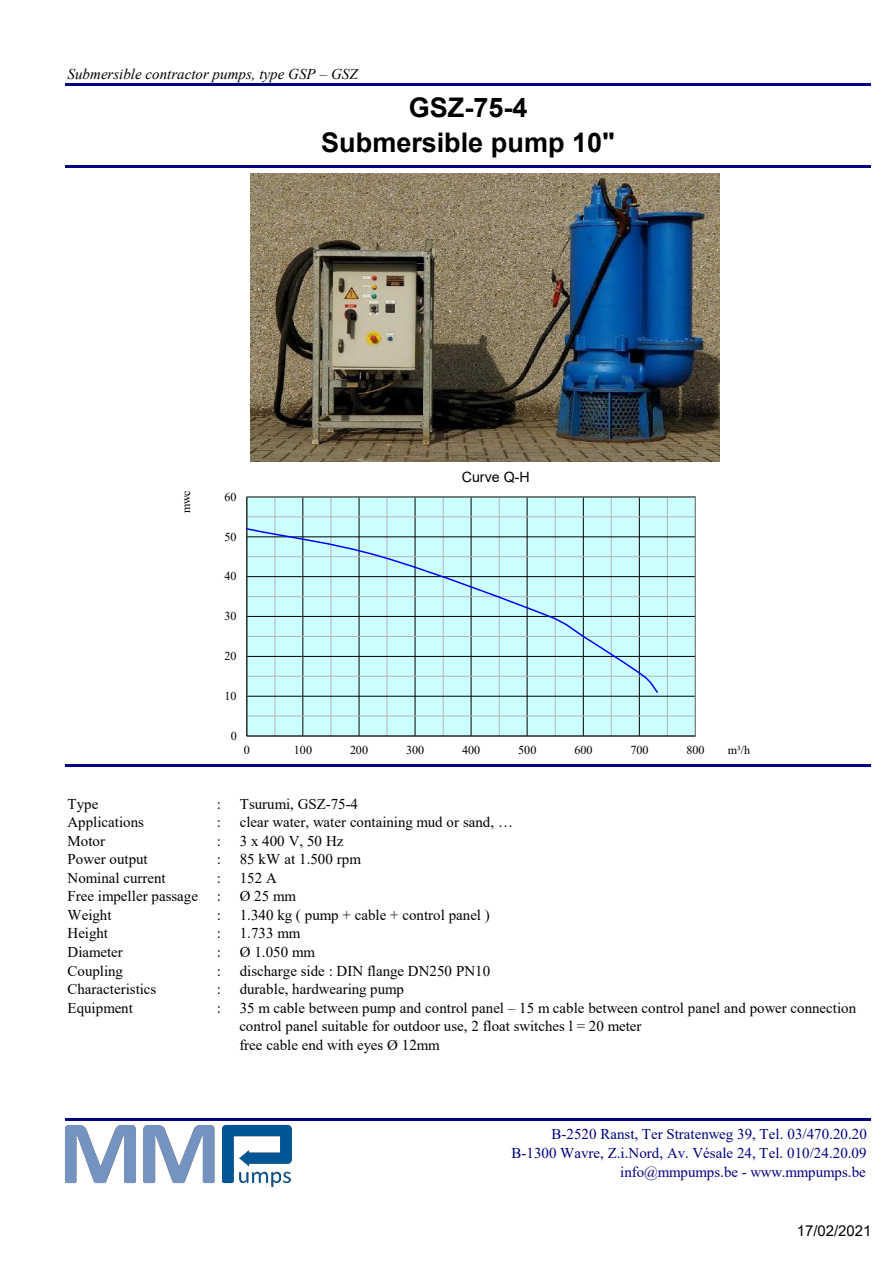
<style>
.page{position:relative;width:894px;height:1264px;background:#fff}
.page>*{position:absolute;margin:0;border:0;box-sizing:border-box;transform-origin:0 0}
.t1{font:700 27px/34.5px "Arial";color:#000;text-align:center}
.t2{font:15px/18.6px "Times New Roman";color:#000}
.t3{font:15px/19.2px "Times New Roman";color:#000080;text-align:right}
.t4{font:italic 15px "Times New Roman";color:#000}
.t5{font:15px "Arial";color:#000}
.t6{font:14.25px "Arial";color:#000}
.t7{font:12.15px "Times New Roman";color:#000}
.t8{font:12px "Times New Roman";letter-spacing:-.005em;color:#000}
</style>
<div class="page">
<hr style="left:65px;top:83px;width:805px;height:3px;background:#000080">
<hr style="left:65px;top:165px;width:805px;height:3px;background:#000080">
<hr style="left:65px;top:764px;width:805px;height:3px;background:#000080">
<hr style="left:65px;top:1118px;width:805px;height:3px;background:#000080">
<div style="left:247px;top:497px;width:448px;height:239px;background:#cff"></div>
<hr style="left:274px;top:497px;width:1px;height:239px;background:#b2b2b2">
<hr style="left:330px;top:497px;width:1px;height:239px;background:#b2b2b2">
<hr style="left:386px;top:497px;width:1px;height:239px;background:#b2b2b2">
<hr style="left:442px;top:497px;width:1px;height:239px;background:#b2b2b2">
<hr style="left:498px;top:497px;width:1px;height:239px;background:#b2b2b2">
<hr style="left:554px;top:497px;width:1px;height:239px;background:#b2b2b2">
<hr style="left:610px;top:497px;width:1px;height:239px;background:#b2b2b2">
<hr style="left:667px;top:497px;width:1px;height:239px;background:#b2b2b2">
<hr style="left:302px;top:497px;width:1px;height:239px;background:#000">
<hr style="left:358px;top:497px;width:1px;height:239px;background:#000">
<hr style="left:414px;top:497px;width:1px;height:239px;background:#000">
<hr style="left:470px;top:497px;width:1px;height:239px;background:#000">
<hr style="left:526px;top:497px;width:1px;height:239px;background:#000">
<hr style="left:582px;top:497px;width:1px;height:239px;background:#000">
<hr style="left:638px;top:497px;width:1px;height:239px;background:#000">
<hr style="left:247px;top:715px;width:448px;height:1px;background:#b2b2b2">
<hr style="left:247px;top:676px;width:448px;height:1px;background:#b2b2b2">
<hr style="left:247px;top:636px;width:448px;height:1px;background:#b2b2b2">
<hr style="left:247px;top:596px;width:448px;height:1px;background:#b2b2b2">
<hr style="left:247px;top:556px;width:448px;height:1px;background:#b2b2b2">
<hr style="left:247px;top:516px;width:448px;height:1px;background:#b2b2b2">
<hr style="left:247px;top:696px;width:448px;height:1px;background:#000">
<hr style="left:247px;top:656px;width:448px;height:1px;background:#000">
<hr style="left:247px;top:616px;width:448px;height:1px;background:#000">
<hr style="left:247px;top:576px;width:448px;height:1px;background:#000">
<hr style="left:247px;top:536px;width:448px;height:1px;background:#000">
<hr style="left:247px;top:735px;width:448px;height:1px;background:#000">
<hr style="left:246px;top:497px;width:1px;height:239px;background:#000">
<svg style="left:246px;top:527px;width:413px;height:167px"></svg>
<img style="left:250px;top:173px;width:469px;height:289px">
<img style="left:65px;top:1125px;width:227px;height:60px">
<p class="t4" style="left:68px;top:69px;width:292px">Submersible contractor pumps, type GSP – GSZ</p>
<h1 class="t1" style="left:321px;top:93px;width:295px">GSZ-75-4<br>Submersible pump 10"</h1>
<p class="t8" style="left:182px;top:513px;width:25px;rotate:-90deg">mwc</p>
<p class="t8" style="left:224px;top:492px;width:13px">60</p>
<p class="t6" style="left:461px;top:471px;width:69px">Curve Q-H</p>
<p class="t8" style="left:224px;top:532px;width:13px">50</p>
<p class="t8" style="left:224px;top:572px;width:13px">40</p>
<p class="t8" style="left:224px;top:612px;width:13px">30</p>
<p class="t7" style="left:224px;top:651px;width:13px">20</p>
<p class="t8" style="left:224px;top:691px;width:13px">10</p>
<p class="t8" style="left:230px;top:731px;width:8px">0</p>
<p class="t8" style="left:244px;top:745px;width:8px">0</p>
<p class="t8" style="left:294px;top:745px;width:20px">100</p>
<p class="t8" style="left:350px;top:745px;width:20px">200</p>
<p class="t8" style="left:406px;top:745px;width:20px">300</p>
<p class="t8" style="left:462px;top:745px;width:20px">400</p>
<p class="t8" style="left:518px;top:745px;width:20px">500</p>
<p class="t8" style="left:574px;top:745px;width:20px">600</p>
<p class="t8" style="left:630px;top:745px;width:20px">700</p>
<p class="t8" style="left:686px;top:745px;width:20px">800</p>
<p class="t8" style="left:727px;top:745px;width:24px">m³/h</p>
<p class="t2" style="left:68px;top:795px;width:32px">Type</p>
<p class="t2" style="left:217px;top:795px;width:6px">:</p>
<p class="t2" style="left:240px;top:795px;width:120px">Tsurumi, GSZ-75-4</p>
<p class="t2" style="left:68px;top:814px;width:78px">Applications</p>
<p class="t2" style="left:217px;top:814px;width:6px">:</p>
<p class="t2" style="left:240px;top:814px;width:275px">clear water, water containing mud or sand, …</p>
<p class="t2" style="left:68px;top:832px;width:39px">Motor</p>
<p class="t2" style="left:217px;top:832px;width:6px">:</p>
<p class="t2" style="left:240px;top:832px;width:105px">3 x 400 V, 50 Hz</p>
<p class="t2" style="left:68px;top:851px;width:82px">Power output</p>
<p class="t2" style="left:217px;top:851px;width:6px">:</p>
<p class="t2" style="left:240px;top:851px;width:123px">85 kW at 1.500 rpm</p>
<p class="t2" style="left:68px;top:869px;width:100px">Nominal current</p>
<p class="t2" style="left:217px;top:869px;width:6px">:</p>
<p class="t2" style="left:240px;top:869px;width:39px">152 A</p>
<p class="t2" style="left:68px;top:888px;width:132px">Free impeller passage</p>
<p class="t2" style="left:217px;top:888px;width:6px">:</p>
<p class="t2" style="left:240px;top:888px;width:58px">Ø 25 mm</p>
<p class="t2" style="left:68px;top:907px;width:45px">Weight</p>
<p class="t2" style="left:217px;top:907px;width:6px">:</p>
<p class="t2" style="left:240px;top:907px;width:251px">1.340 kg ( pump + cable + control panel )</p>
<p class="t2" style="left:68px;top:925px;width:42px">Height</p>
<p class="t2" style="left:217px;top:925px;width:6px">:</p>
<p class="t2" style="left:240px;top:925px;width:62px">1.733 mm</p>
<p class="t2" style="left:68px;top:944px;width:57px">Diameter</p>
<p class="t2" style="left:217px;top:944px;width:6px">:</p>
<p class="t2" style="left:240px;top:944px;width:77px">Ø 1.050 mm</p>
<p class="t2" style="left:68px;top:962px;width:57px">Coupling</p>
<p class="t2" style="left:217px;top:962px;width:6px">:</p>
<p class="t2" style="left:240px;top:962px;width:252px">discharge side : DIN flange DN250 PN10</p>
<p class="t2" style="left:68px;top:981px;width:90px">Characteristics</p>
<p class="t2" style="left:217px;top:981px;width:6px">:</p>
<p class="t2" style="left:240px;top:981px;width:166px">durable, hardwearing pump</p>
<p class="t2" style="left:68px;top:999px;width:67px">Equipment</p>
<p class="t2" style="left:217px;top:999px;width:6px">:</p>
<p class="t2" style="left:239px;top:999px;width:618px">35 m cable between pump and control panel – 15 m cable between control panel and power connection control panel suitable for outdoor use, 2 float switches l = 20 meter<br>free cable end with eyes Ø 12mm</p>
<p class="t3" style="left:511px;top:1125px;width:357px">B-2520 Ranst, Ter Stratenweg 39, Tel. 03/470.20.20<br>B-1300 Wavre, Z.i.Nord, Av. Vésale 24, Tel. 010/24.20.09 info@mmpumps.be - www.mmpumps.be</p>
<p class="t5" style="left:796px;top:1225px;width:76px">17/02/2021</p>
</div>
